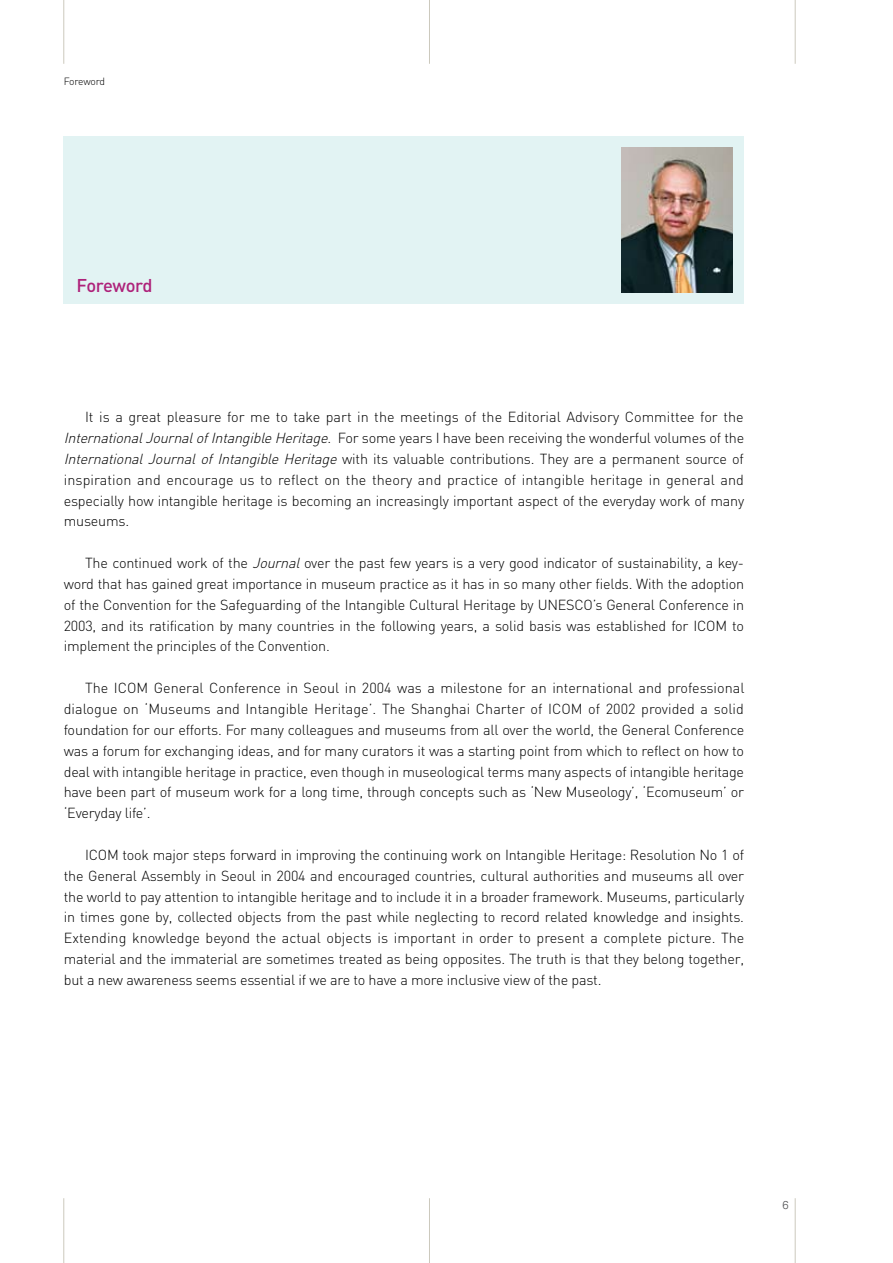
<style>
.page{position:relative;width:893px;height:1263px;background:#fff}
.page>*{position:absolute;margin:0;border:0;box-sizing:border-box;transform-origin:0 0}
.t1{font:500 18.3px "DIN";letter-spacing:-.045em;color:#ae227a}
.t2{font:300 14.4px/20.9px "DIN";letter-spacing:-.015em;color:#000;text-align:justify}
.t3{font:300 11.25px "Univers";color:#58595b}
.t4{font:300 10.35px "DIN";letter-spacing:-.02em;color:#000}
.s1{font-style:italic}
</style>
<div class="page">
<hr style="left:795px;top:0;width:1px;height:64px;background:#ccc9bd">
<hr style="left:429px;top:0;width:1px;height:64px;background:#ccc9bd">
<hr style="left:64px;top:0;width:1px;height:64px;background:#ccc9bd">
<hr style="left:795px;top:1198px;width:1px;height:65px;background:#ccc9bd">
<hr style="left:429px;top:1198px;width:1px;height:65px;background:#ccc9bd">
<hr style="left:64px;top:1198px;width:1px;height:65px;background:#ccc9bd">
<div style="left:64px;top:136px;width:680px;height:168px;background:#e2f3f3"></div>
<img style="left:621px;top:148px;width:111px;height:144px">
<p class="t4" style="left:64px;top:75px;width:43px">Foreword</p>
<p class="t1" style="left:77px;top:274px;width:78px">Foreword</p>
<p class="t2" style="left:64px;top:406px;width:682px;text-indent:21px">It is a great pleasure for me to take part in the meetings of the Editorial Advisory Committee for the <span class="s1">InternationalJournalofIntangibleHeritage</span>. For some years I have been receiving the wonderful volumes of the <span class="s1">International Journal of Intangible Heritage</span> with its valuable contributions. They are a permanent source of inspiration and encourage us to reflect on the theory and practice of intangible heritage in general and especially how intangible heritage is becoming an increasingly important aspect of the everyday work of many museums.</p>
<p class="t2" style="left:64px;top:552px;width:682px;text-indent:21px">The continued work of the <span class="s1">Journal</span>over the past few years is a very good indicator of sustainability, a key&shy;word that has gained great importance in museum practice as it has in so many other fields. With the adoption of the Convention for the Safeguarding of the Intangible Cultural Heritage by UNESCO’s General Conference in 2003, and its ratification by many countries in the following years, a solid basis was established for ICOM to implement the principles of the Convention.</p>
<p class="t2" style="left:64px;top:677px;width:682px;text-indent:21px">The ICOM General Conference in Seoul in 2004 was a milestone for an international and professional dialogue on ‘Museums and Intangible Heritage’. The Shanghai Charter of ICOM of 2002 provided a solid foundation for our efforts. For many colleagues and museums from all over the world, the General Conference was a forum for exchanging ideas, and for many curators it was a starting point from which to reflect on how to deal with intangible heritage in practice, even though in museological terms many aspects of intangible heritage have been part of museum work for a long time, through concepts such as ‘New Museology’, ‘Ecomuseum’ or ‘Everyday life’.</p>
<p class="t2" style="left:64px;top:844px;width:682px;text-indent:21px">ICOM took major steps forward in improving the continuing work on Intangible Heritage: Resolution No 1 of the General Assembly in Seoul in 2004 and encouraged countries, cultural authorities and museums all over the world to pay attention to intangible heritage and to include it in a broader framework. Museums, particularly in times gone by, collected objects from the past while neglecting to record related knowledge and insights.<br>Extending knowledge beyond the actual objects is important in order to present a complete picture. The material and the immaterial are sometimes treated as being opposites. The truth is that they belong together, but a new awareness seems essential if we are to have a more inclusive view of the past.</p>
<p class="t3" style="left:782px;top:1198px;width:8px">6</p>
</div>
